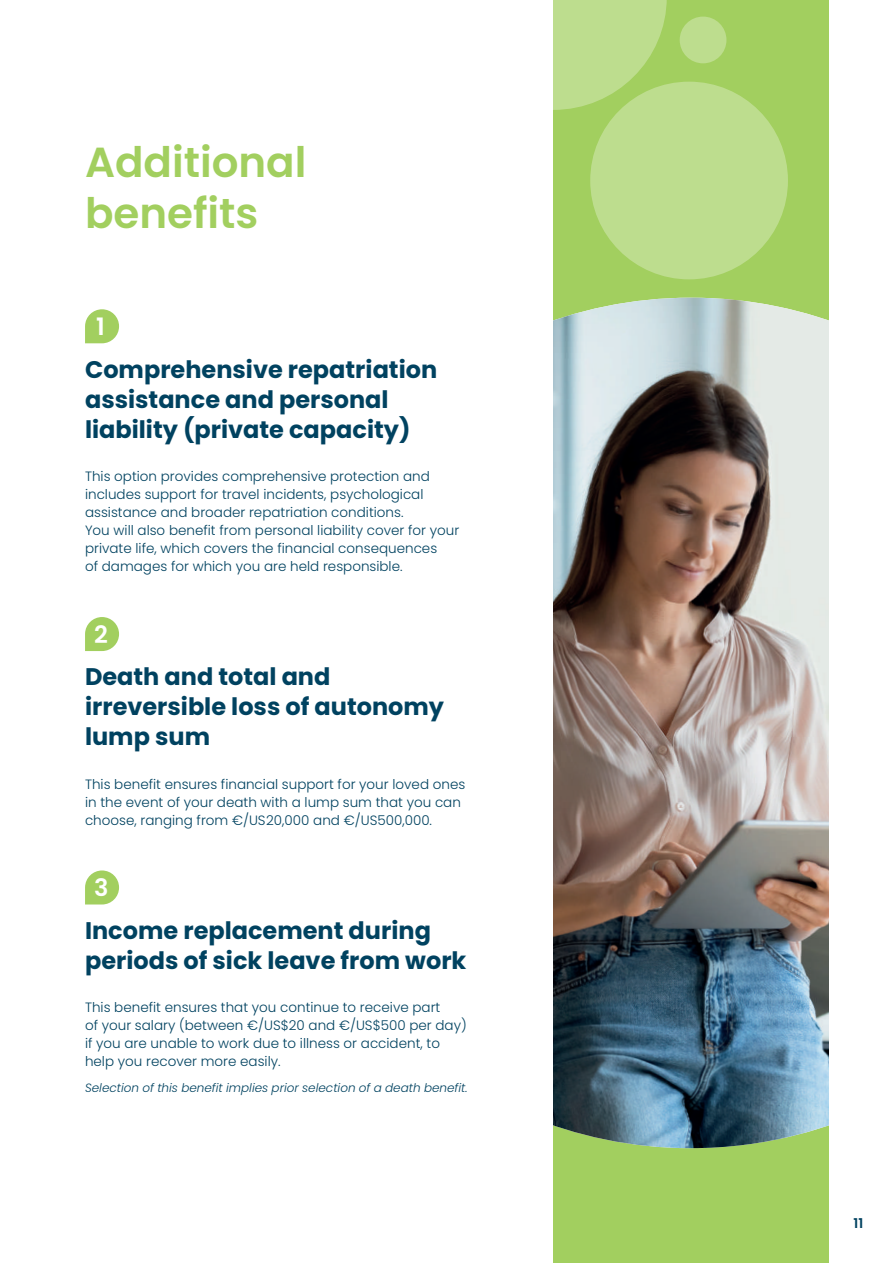
<style>
.page{position:relative;width:893px;height:1263px;background:#fff}
.page>*{position:absolute;margin:0;border:0;box-sizing:border-box;transform-origin:0 0}
.t1{font:600 42px/51px "Poppins";color:#a2cf5f}
.t2{font:700 24px/30px "Poppins";color:#004260}
.t3{font:600 24px "Poppins";color:#fff}
.t4{font:300 13.5px/18px "Poppins";color:#004260}
.t5{font:600 13.5px "Poppins";color:#004260}
.t6{font:italic 300 12px "Poppins";color:#004260}
</style>
<div class="page">
<div style="left:553px;top:0;width:276px;height:1263px;background:#a2cf5f"></div>
<img style="left:553px;top:298px;width:276px;height:850px">
<div style="left:590px;top:82px;width:198px;height:197px;background:#bddd8e;border-radius:50%"></div>
<svg style="left:553px;top:0;width:114px;height:110px"></svg>
<div style="left:680px;top:17px;width:46px;height:46px;background:#bddd8e;border-radius:50%"></div>
<svg style="left:85px;top:617px;width:34px;height:34px"></svg>
<svg style="left:85px;top:309px;width:34px;height:34px"></svg>
<svg style="left:85px;top:870px;width:34px;height:34px"></svg>
<h1 class="t1" style="left:85px;top:137px;width:223px">Additional benefits</h1>
<h2 class="t3" style="left:96px;top:313px;width:10px">1</h2>
<h2 class="t2" style="left:85px;top:354px;width:354px">Comprehensive repatriation assistance and personal liability (private capacity)</h2>
<p class="t4" style="left:85px;top:468px;width:376px">This option provides comprehensive protection and includes support for travel incidents, psychological assistance and broader repatriation conditions.<br>You will also benefit from personal liability cover for your private life, which covers the financial consequences<br>of damages for which you are held responsible.</p>
<h2 class="t3" style="left:94px;top:620px;width:15px">2</h2>
<h2 class="t2" style="left:85px;top:662px;width:361px">Death and total and irreversible loss of autonomy lump sum</h2>
<p class="t4" style="left:85px;top:775px;width:382px">This benefit ensures financial support for your loved ones in the event of your death with a lump sum that you can choose, ranging from €/US20,000 and €/US500,000.</p>
<h2 class="t3" style="left:94px;top:874px;width:16px">3</h2>
<h2 class="t2" style="left:85px;top:916px;width:383px">Income replacement during periods of sick leave from work</h2>
<p class="t4" style="left:85px;top:999px;width:383px">This benefit ensures that you continue to receive part<br>of your salary (between €/US$20 and €/US$500 per day) if you are unable to work due to illness or accident, to help you recover more easily.</p>
<p class="t6" style="left:85px;top:1080px;width:384px">Selection of this benefit implies prior selection of a death benefit.</p>
<p class="t5" style="left:853px;top:1215px;width:11px">11</p>
</div>
